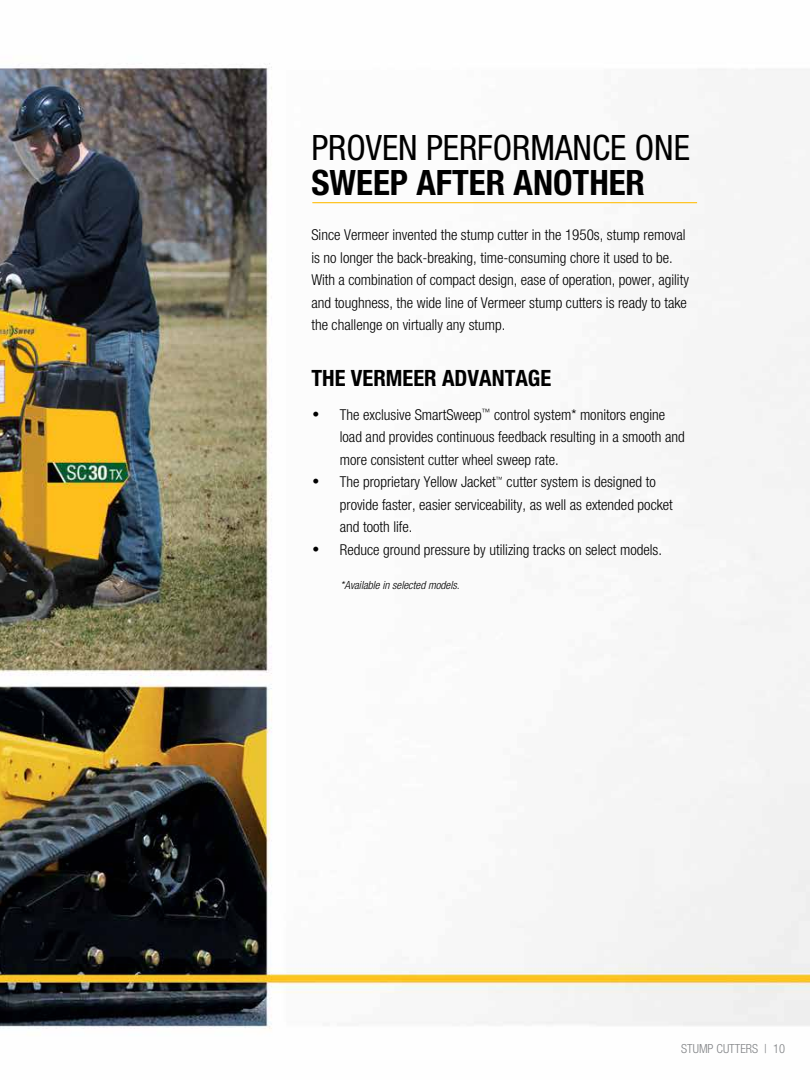
<style>
.page{position:relative;width:810px;height:1080px;background:#fff}
.page>*{position:absolute;margin:0;border:0;box-sizing:border-box;transform-origin:0 0}
.t1{font:condensed 35px "Helvetica Neue";color:#000}
.t2{font:700 condensed 35px "Helvetica Neue";color:#000}
.t3{font:700 condensed 22.5px "Helvetica Neue";color:#000}
.t4{font:300 condensed 15px/22.5px "Helvetica Neue";color:#000}
.t5{font:300 condensed 13.75px "Helvetica Neue";color:#000}
.t6{font:300 condensed 12.5px "Helvetica Neue";color:#808285}
.t7{font:italic 300 condensed 11.25px "Helvetica Neue";color:#000}
</style>
<div class="page">
<img style="left:0;top:63px;width:810px;height:966px">
<hr style="left:312px;top:202px;width:385px;height:1px;background:#ffc425">
<h1 class="t1" style="left:311px;top:127px;width:380px">PROVEN PERFORMANCE ONE</h1>
<h1 class="t2" style="left:311px;top:161px;width:335px">SWEEP AFTER ANOTHER</h1>
<p class="t4" style="left:311px;top:223px;width:379px">Since Vermeer invented the stump cutter in the 1950s, stump removal is no longer the back-breaking, time-consuming chore it used to be.<br>With a combination of compact design, ease of operation, power, agility and toughness, the wide line of Vermeer stump cutters is ready to take the challenge on virtually any stump.</p>
<h2 class="t3" style="left:311px;top:364px;width:241px">THE VERMEER ADVANTAGE</h2>
<p class="t4" style="left:340px;top:403px;width:346px">The exclusive SmartSweep<sup>™</sup> control system* monitors engine load and provides continuous feedback resulting in a smooth and more consistent cutter wheel sweep rate.<br>The proprietary Yellow Jacket<sup>™</sup> cutter system is designed to provide faster, easier serviceability, as well as extended pocket and tooth life.<br>Reduce ground pressure by utilizing tracks on select models.</p>
<p class="t5" style="left:312px;top:406px;width:8px">•</p>
<p class="t5" style="left:312px;top:473px;width:8px">•</p>
<p class="t5" style="left:312px;top:541px;width:8px">•</p>
<p class="t7" style="left:341px;top:579px;width:120px">*Available in selected models.</p>
<p class="t6" style="left:681px;top:1041px;width:105px">STUMP CUTTERS | 10</p>
</div>
